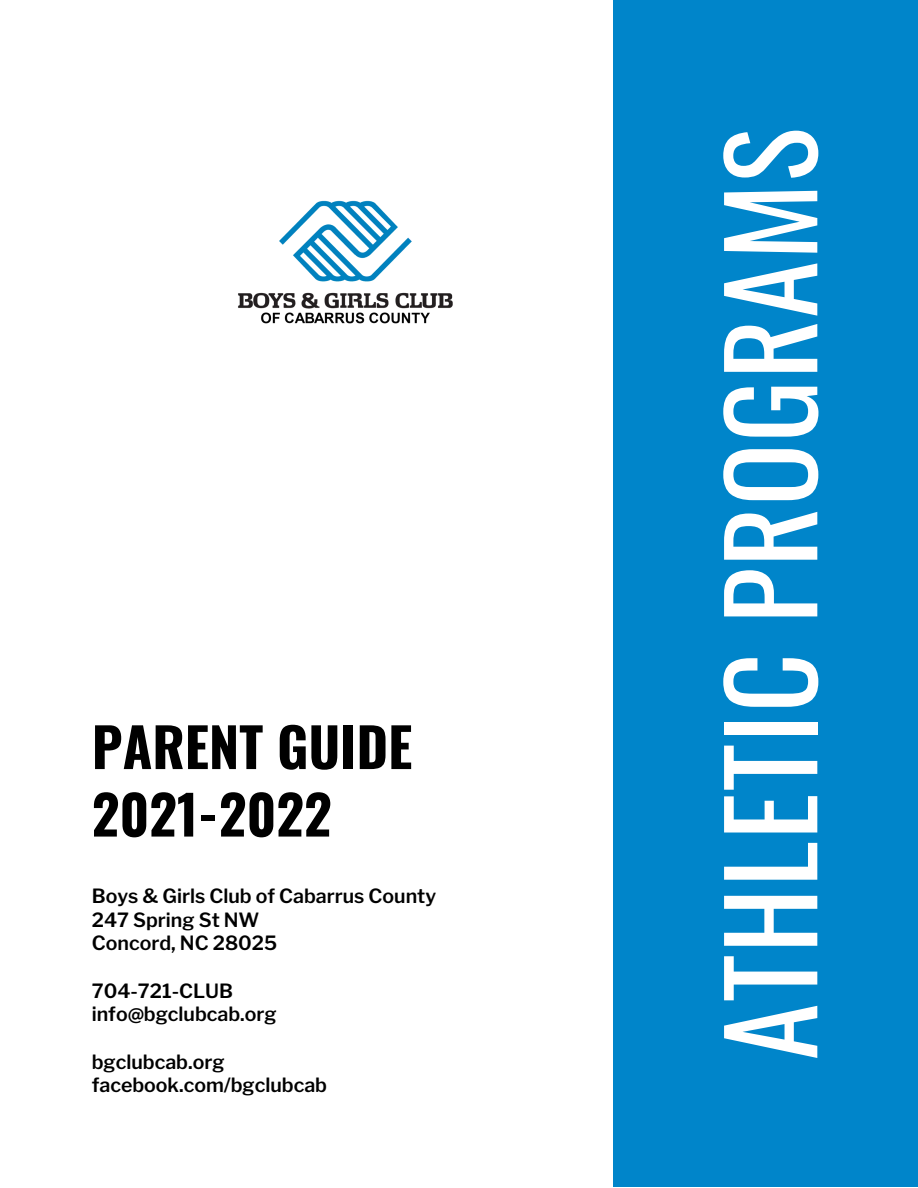
<style>
.page{position:relative;width:918px;height:1188px;background:#fff}
.page>*{position:absolute;margin:0;border:0;box-sizing:border-box;transform-origin:0 0}
.t1{font:115.05px "Oswald";letter-spacing:.015em;color:#fff}
.t2{font:700 54px "Oswald";color:#000}
.t3{font:600 19.5px "Libre Franklin";color:#000}
</style>
<div class="page">
<img style="left:238px;top:200px;width:215px;height:124px">
<div style="left:613px;top:0;width:305px;height:1187px;background:#0085ca"></div>
<p class="t2" style="left:92px;top:705px;width:322px">PARENT GUIDE</p>
<p class="t2" style="left:92px;top:772px;width:242px">2021-2022</p>
<p class="t3" style="left:92px;top:884px;width:346px">Boys &amp; Girls Club of Cabarrus County</p>
<p class="t3" style="left:92px;top:908px;width:169px">247 Spring St NW</p>
<p class="t3" style="left:92px;top:932px;width:187px">Concord, NC 28025</p>
<p class="t3" style="left:92px;top:979px;width:143px">704-721-CLUB</p>
<p class="t3" style="left:92px;top:1002px;width:186px">info@bgclubcab.org</p>
<p class="t3" style="left:92px;top:1050px;width:134px">bgclubcab.org</p>
<p class="t3" style="left:92px;top:1073px;width:237px">facebook.com/bgclubcab</p>
<p class="t1" style="left:680px;top:1060px;width:934px;rotate:-90deg">ATHLETIC PROGRAMS</p>
</div>
